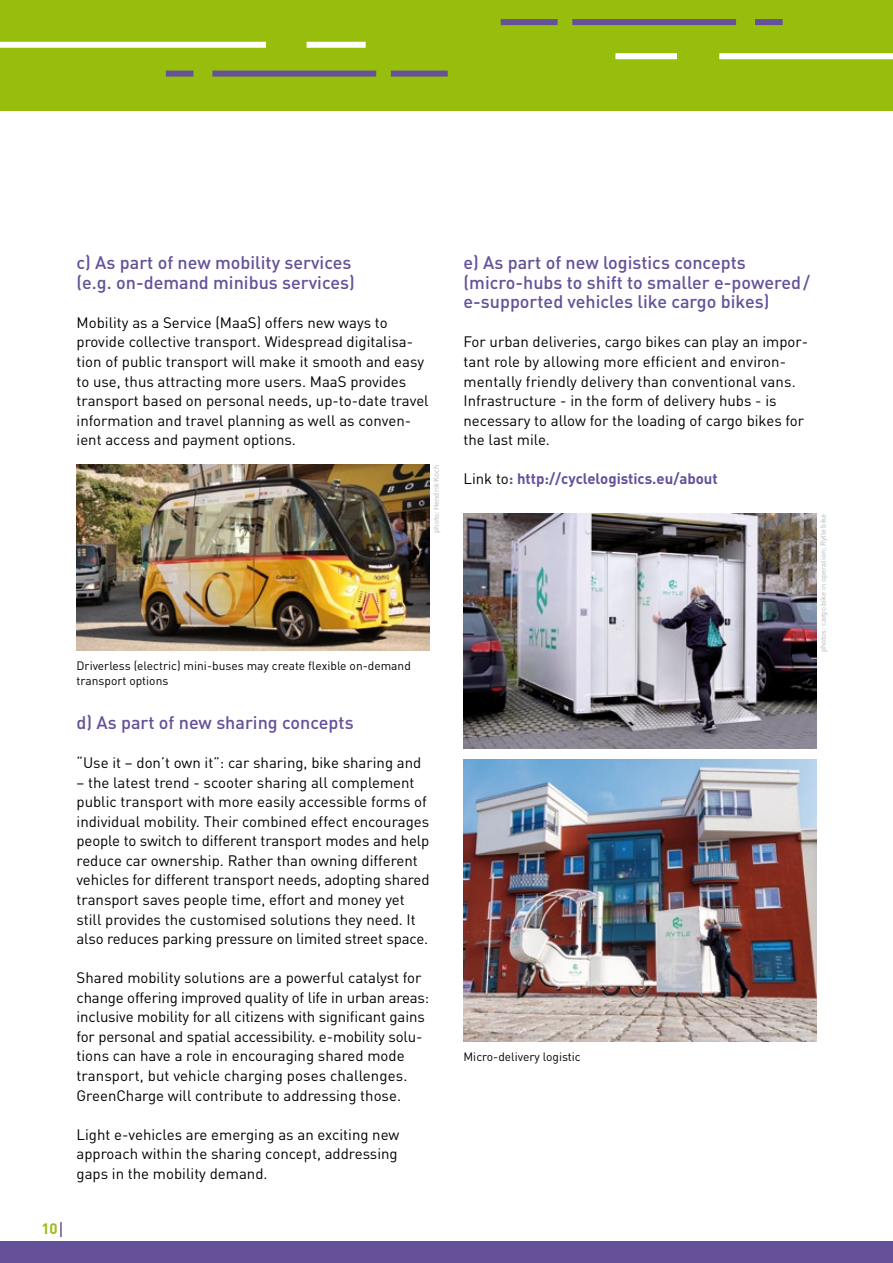
<style>
.page{position:relative;width:893px;height:1263px;background:#fff}
.page>*{position:absolute;margin:0;border:0;box-sizing:border-box;transform-origin:0 0}
.t1{font:500 18px/19.5px "DIN";color:#645199}
.t2{font:15px/19.5px "DIN";color:#000}
.t3{font:700 15px "DIN";color:#645199}
.t4{font:700 15px "DIN";color:#97be0d}
.t5{font:12px/15px "DIN";color:#000}
.t6{font:7.5px "DIN";color:#b1b3b4}
.s1{font-weight:400;color:#000}
</style>
<div class="page">
<img style="left:463px;top:514px;width:353px;height:234px">
<img style="left:463px;top:759px;width:353px;height:283px">
<img style="left:77px;top:465px;width:352px;height:186px">
<div style="left:0;top:1242px;width:893px;height:21px;background:#645199"></div>
<svg style="left:60px;top:1222px;width:2px;height:15px"></svg>
<div style="left:0;top:0;width:893px;height:111px;background:#97be0d"></div>
<div style="left:0;top:42px;width:266px;height:6px;background:#fff"></div>
<div style="left:307px;top:42px;width:59px;height:6px;background:#fff"></div>
<div style="left:212px;top:71px;width:164px;height:6px;background:#645199"></div>
<div style="left:166px;top:71px;width:27px;height:6px;background:#645199"></div>
<div style="left:391px;top:71px;width:57px;height:6px;background:#645199"></div>
<div style="left:719px;top:53px;width:174px;height:6px;background:#fff"></div>
<div style="left:615px;top:53px;width:62px;height:6px;background:#fff"></div>
<div style="left:572px;top:19px;width:164px;height:6px;background:#645199"></div>
<div style="left:755px;top:19px;width:28px;height:6px;background:#645199"></div>
<div style="left:501px;top:19px;width:57px;height:6px;background:#645199"></div>
<p class="t1" style="left:77px;top:252px;width:280px">c) As part of new mobility services (e.g. on-demand minibus services)</p>
<p class="t2" style="left:77px;top:312px;width:354px">Mobility as a Service (MaaS) offers new ways to provide collective transport. Widespread digitalisa&shy;tion of public transport will make it smooth and easy to use, thus attracting more users. MaaS provides transport based on personal needs, up-to-date travel information and travel planning as well as conven&shy;ient access and payment options.</p>
<p class="t6" style="left:431px;top:533px;width:69px;rotate:-90deg">photo: Hendrik Koch</p>
<p class="t4" style="left:42px;top:1219px;width:17px">10</p>
<p class="t5" style="left:77px;top:658px;width:336px">Driverless (electric) mini-buses may create flexible on-demand transport options</p>
<p class="t1" style="left:77px;top:712px;width:279px">d) As part of new sharing concepts</p>
<p class="t2" style="left:77px;top:752px;width:346px">“Use it – don’t own it”: car sharing, bike sharing and</p>
<p class="t2" style="left:77px;top:772px;width:354px">– the latest trend - scooter sharing all complement public transport with more easily accessible forms of individual mobility. Their combined effect encourages people to switch to different transport modes and help reduce car ownership. Rather than owning different vehicles for different transport needs, adopting shared transport saves people time, effort and money yet still provides the customised solutions they need. It also reduces parking pressure on limited street space.</p>
<p class="t2" style="left:77px;top:968px;width:354px">Shared mobility solutions are a powerful catalyst for change offering improved quality of life in urban areas: inclusive mobility for all citizens with significant gains for personal and spatial accessibility. e-mobility solu&shy;tions can have a role in encouraging shared mode transport, but vehicle charging poses challenges.<br>GreenCharge will contribute to addressing those.</p>
<p class="t2" style="left:77px;top:1124px;width:324px;text-align:justify">Light e-vehicles are emerging as an exciting new approach within the sharing concept, addressing gaps in the mobility demand.</p>
<p class="t1" style="left:463px;top:252px;width:348px">e) As part of new logistics concepts (micro-hubs to shift to smaller e-powered / e-supported vehicles like cargo bikes)</p>
<p class="t2" style="left:463px;top:332px;width:346px">For urban deliveries, cargo bikes can play an impor&shy;tant role by allowing more efficient and environ&shy;mentally friendly delivery than conventional vans.<br>Infrastructure - in the form of delivery hubs - is necessary to allow for the loading of cargo bikes for the last mile.</p>
<p class="t3" style="left:463px;top:469px;width:256px"><span class="s1">Link to</span>: http://cyclelogistics.eu/about</p>
<p class="t6" style="left:818px;top:652px;width:140px;rotate:-90deg">photos: cargo bike in operation; Rytle bike</p>
<p class="t5" style="left:463px;top:1049px;width:119px">Micro-delivery logistic</p>
</div>
